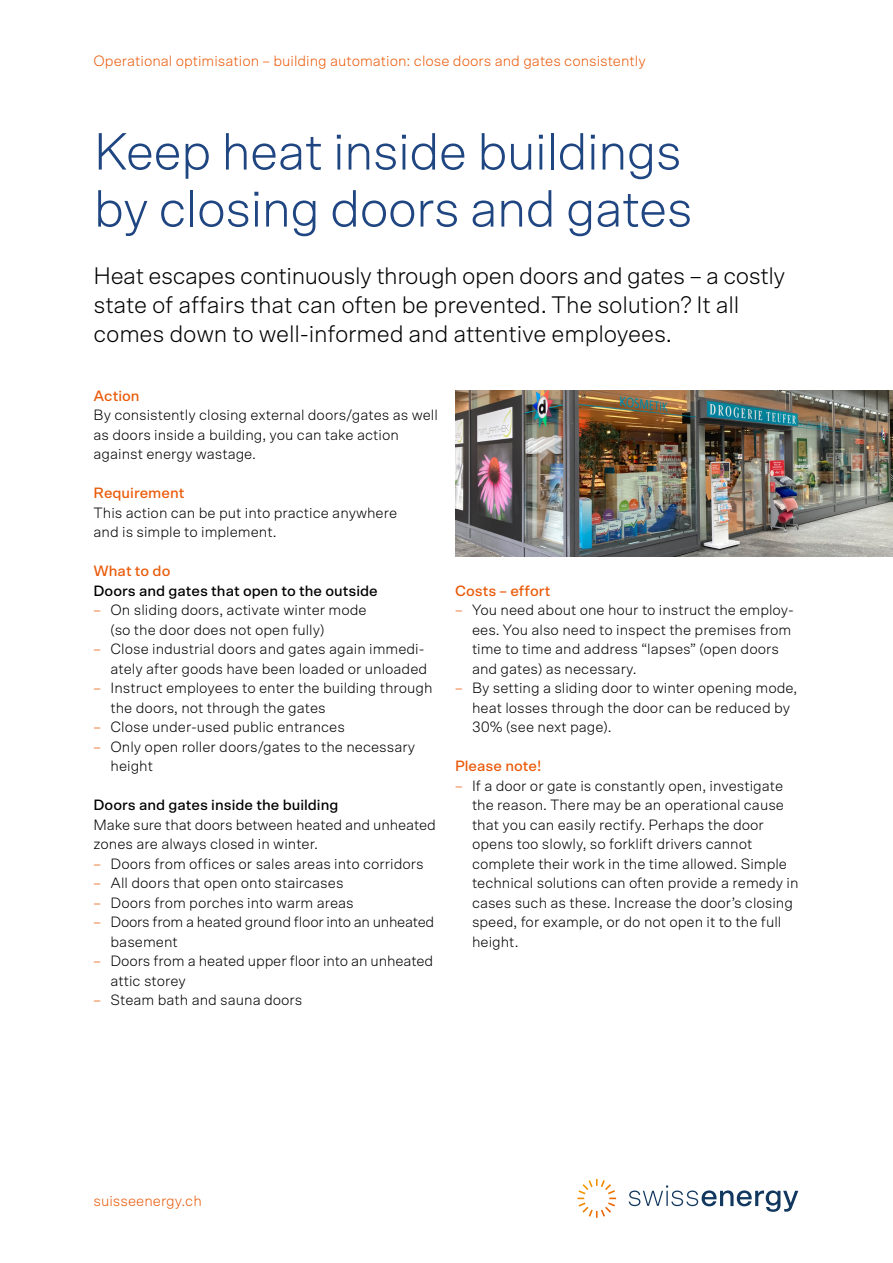
<style>
.page{position:relative;width:893px;height:1263px;background:#fff}
.page>*{position:absolute;margin:0;border:0;box-sizing:border-box;transform-origin:0 0}
.t1{font:300 52.5px/57px "Scto Grotesk A";letter-spacing:-.02em;color:#204682}
.t2{font:300 24px/29.2px "Scto Grotesk A";letter-spacing:-.01em;color:#000}
.t3{font:300 15px/19.5px "Scto Grotesk A";color:#000}
.t4{font:300 15px "Scto Grotesk A";color:#ea5b0b}
.t5{font:500 15px "Scto Grotesk A";color:#000}
.t6{font:300 15px/19.5px "Scto Grotesk A";letter-spacing:-.02em;color:#000}
.t7{font:500 15px "Scto Grotesk A";color:#ea5b0b}
.s1{color:#ea5b0b}
</style>
<div class="page">
<img style="left:455px;top:390px;width:438px;height:167px">
<svg style="left:577px;top:1179px;width:39px;height:39px"></svg>
<svg style="left:629px;top:1185px;width:169px;height:27px"></svg>
<p class="t4" style="left:94px;top:52px;width:554px">Operational optimisation – building automation: close doors and gates consistently</p>
<h1 class="t1" style="left:94px;top:122px;width:601px">Keep heat inside buildings by closing doors and gates</h1>
<h2 class="t2" style="left:94px;top:260px;width:693px">Heat escapes continuously through open doors and gates – a costly state of affairs that can often be prevented. The solution? It all comes down to well-informed and attentive employees.</h2>
<p class="t7" style="left:94px;top:386px;width:48px">Action</p>
<p class="t3" style="left:94px;top:405px;width:346px">By consistently closing external doors/gates as well as doors inside a building, you can take action against energy wastage.</p>
<p class="t7" style="left:94px;top:484px;width:92px">Requirement</p>
<p class="t3" style="left:94px;top:502px;width:305px">This action can be put into practice anywhere and is simple to implement.</p>
<p class="t7" style="left:94px;top:562px;width:78px">What to do</p>
<p class="t5" style="left:94px;top:581px;width:286px">Doors and gates that open to the outside</p>
<p class="t3" style="left:111px;top:600px;width:258px;text-indent:-17px"><span class="s1">–</span> On sliding doors, activate winter mode (so the door does not open fully)</p>
<p class="t3" style="left:94px;top:639px;width:335px;text-align:right"><span class="s1">–</span> Close industrial doors and gates again immedi&shy;ately after goods have been loaded or unloaded</p>
<p class="t3" style="left:111px;top:678px;width:324px;text-indent:-17px"><span class="s1">–</span> Instruct employees to enter the building through the doors, not through the gates</p>
<p class="t3" style="left:94px;top:717px;width:253px"><span class="s1">–</span> Close under-used public entrances</p>
<p class="t3" style="left:111px;top:736px;width:306px;text-indent:-17px"><span class="s1">–</span> Only open roller doors/gates to the necessary height</p>
<p class="t5" style="left:94px;top:796px;width:246px">Doors and gates inside the building</p>
<p class="t3" style="left:94px;top:814px;width:344px">Make sure that doors between heated and unheated zones are always closed in winter.</p>
<p class="t3" style="left:94px;top:853px;width:332px"><span class="s1">–</span> Doors from offices or sales areas into corridors</p>
<p class="t3" style="left:94px;top:873px;width:252px"><span class="s1">–</span> All doors that open onto staircases</p>
<p class="t3" style="left:94px;top:892px;width:262px"><span class="s1">–</span> Doors from porches into warm areas</p>
<p class="t6" style="left:111px;top:912px;width:325px;text-indent:-17px"><span class="s1">–</span> Doors from a heated ground floor into an unheated basement</p>
<p class="t3" style="left:111px;top:951px;width:324px;text-indent:-17px"><span class="s1">–</span> Doors from a heated upper floor into an unheated attic storey</p>
<p class="t3" style="left:94px;top:990px;width:210px"><span class="s1">–</span> Steam bath and sauna doors</p>
<p class="t7" style="left:455px;top:581px;width:97px">Costs – effort</p>
<p class="t3" style="left:472px;top:600px;width:323px;text-indent:-17px"><span class="s1">–</span> You need about one hour to instruct the employ&shy;ees. You also need to inspect the premises from time to time and address “lapses” (open doors and gates) as necessary.</p>
<p class="t3" style="left:472px;top:678px;width:327px;text-indent:-17px"><span class="s1">–</span> By setting a sliding door to winter opening mode, heat losses through the door can be reduced by<br>30% (see next page).</p>
<p class="t7" style="left:455px;top:757px;width:88px">Please note!</p>
<p class="t3" style="left:472px;top:775px;width:328px;text-indent:-17px"><span class="s1">–</span> If a door or gate is constantly open, investigate the reason. There may be an operational cause that you can easily rectify. Perhaps the door opens too slowly, so forklift drivers cannot complete their work in the time allowed. Simple technical solutions can often provide a remedy in cases such as these. Increase the door’s closing speed, for example, or do not open it to the full height.</p>
<p class="t4" style="left:94px;top:1191px;width:110px">suisseenergy.ch</p>
</div>
